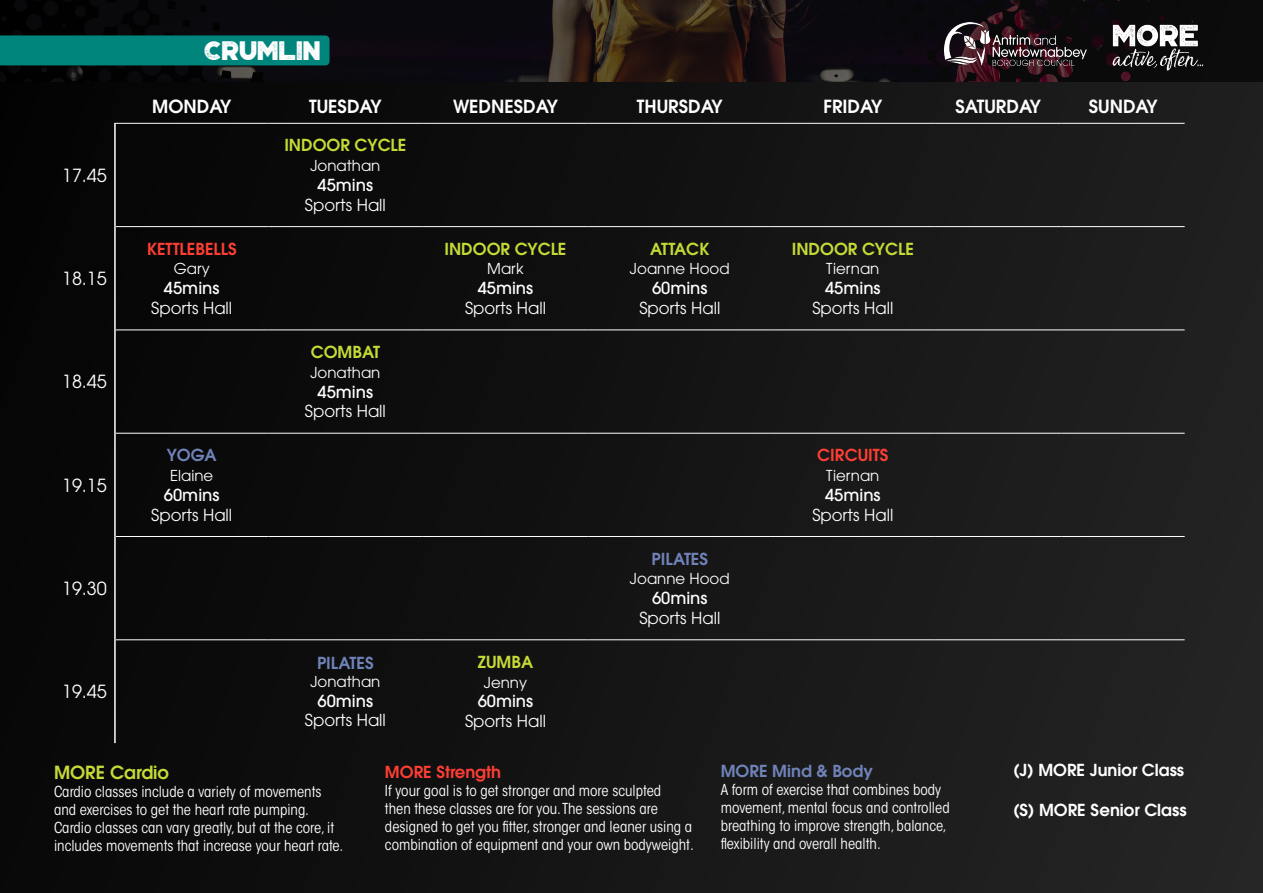
<style>
.page{position:relative;width:1263px;height:893px;background:#fff}
.page>*{position:absolute;margin:0;border:0;box-sizing:border-box;transform-origin:0 0}
.t1{font:27px "Portico Rough";color:#fff}
.t2{font:600 18px "ITC Avant Garde Std";color:#fff}
.t3{font:18px "ITC Avant Garde Std";color:#fff}
.t4{font:600 18px "ITC Avant Garde Std";color:#c6da36}
.t5{font:16.5px "ITC Avant Garde Std";color:#fff}
.t6{font:500 16.5px "ITC Avant Garde Std";color:#fff}
.t7{font:600 16.5px "ITC Avant Garde Std";color:#c6da36}
.t8{font:600 16.5px "ITC Avant Garde Std";color:#fff}
.t9{font:600 16.5px "ITC Avant Garde Std";color:#fd3e34}
.t10{font:600 16.5px "ITC Avant Garde Std";color:#7083b9}
.t11{font:condensed 15px/18px "ITC Avant Garde Std";color:#fff}
.t12{font:15px "ITC Avant Garde Std";color:#fff}
</style>
<div class="page">
<div style="left:0;top:0;width:1263px;height:893px;background:linear-gradient(to right,#050505,#232323)"></div>
<svg style="left:0;top:0;width:1263px;height:82px;background:#140f10"></svg>
<div style="left:0;top:35px;width:330px;height:30px;background:#00857c"></div>
<img style="left:1105px;top:14px;width:104px;height:60px">
<hr style="left:114px;top:123px;width:2px;height:104px;background:#fff">
<hr style="left:114px;top:227px;width:2px;height:103px;background:#fff">
<hr style="left:114px;top:330px;width:2px;height:103px;background:#fff">
<hr style="left:114px;top:433px;width:2px;height:103px;background:#fff">
<hr style="left:114px;top:536px;width:2px;height:104px;background:#fff">
<hr style="left:114px;top:640px;width:2px;height:103px;background:#fff">
<hr style="left:114px;top:123px;width:155px;height:1px;background:#fff">
<hr style="left:269px;top:123px;width:153px;height:1px;background:#fff">
<hr style="left:422px;top:123px;width:167px;height:1px;background:#fff">
<hr style="left:589px;top:123px;width:182px;height:1px;background:#fff">
<hr style="left:771px;top:123px;width:164px;height:1px;background:#fff">
<hr style="left:935px;top:123px;width:127px;height:1px;background:#fff">
<hr style="left:1062px;top:123px;width:123px;height:1px;background:#fff">
<hr style="left:116px;top:330px;width:153px;height:1px;background:#fff">
<hr style="left:269px;top:330px;width:153px;height:1px;background:#fff">
<hr style="left:422px;top:330px;width:167px;height:1px;background:#fff">
<hr style="left:589px;top:330px;width:182px;height:1px;background:#fff">
<hr style="left:771px;top:330px;width:164px;height:1px;background:#fff">
<hr style="left:935px;top:330px;width:127px;height:1px;background:#fff">
<hr style="left:1062px;top:330px;width:123px;height:1px;background:#fff">
<hr style="left:116px;top:639px;width:153px;height:1px;background:#fff">
<hr style="left:269px;top:639px;width:153px;height:1px;background:#fff">
<hr style="left:422px;top:639px;width:167px;height:1px;background:#fff">
<hr style="left:589px;top:639px;width:182px;height:1px;background:#fff">
<hr style="left:771px;top:639px;width:164px;height:1px;background:#fff">
<hr style="left:935px;top:639px;width:127px;height:1px;background:#fff">
<hr style="left:1062px;top:639px;width:123px;height:1px;background:#fff">
<hr style="left:116px;top:433px;width:153px;height:1px;background:#fff">
<hr style="left:269px;top:433px;width:153px;height:1px;background:#fff">
<hr style="left:422px;top:433px;width:167px;height:1px;background:#fff">
<hr style="left:589px;top:433px;width:182px;height:1px;background:#fff">
<hr style="left:771px;top:433px;width:164px;height:1px;background:#fff">
<hr style="left:935px;top:433px;width:127px;height:1px;background:#fff">
<hr style="left:1062px;top:433px;width:123px;height:1px;background:#fff">
<hr style="left:116px;top:536px;width:153px;height:1px;background:#fff">
<hr style="left:269px;top:536px;width:153px;height:1px;background:#fff">
<hr style="left:422px;top:536px;width:167px;height:1px;background:#fff">
<hr style="left:589px;top:536px;width:182px;height:1px;background:#fff">
<hr style="left:771px;top:536px;width:164px;height:1px;background:#fff">
<hr style="left:935px;top:536px;width:127px;height:1px;background:#fff">
<hr style="left:1062px;top:536px;width:123px;height:1px;background:#fff">
<hr style="left:116px;top:226px;width:153px;height:1px;background:#fff">
<hr style="left:269px;top:226px;width:153px;height:1px;background:#fff">
<hr style="left:422px;top:226px;width:167px;height:1px;background:#fff">
<hr style="left:589px;top:226px;width:182px;height:1px;background:#fff">
<hr style="left:771px;top:226px;width:164px;height:1px;background:#fff">
<hr style="left:935px;top:226px;width:127px;height:1px;background:#fff">
<hr style="left:1062px;top:226px;width:123px;height:1px;background:#fff">
<img style="left:944px;top:23px;width:142px;height:42px">
<p class="t3" style="left:62px;top:164px;width:46px">17.45</p>
<p class="t3" style="left:62px;top:267px;width:46px">18.15</p>
<p class="t3" style="left:62px;top:370px;width:46px">18.45</p>
<p class="t3" style="left:62px;top:474px;width:46px">19.15</p>
<p class="t3" style="left:62px;top:577px;width:46px">19.30</p>
<p class="t3" style="left:62px;top:680px;width:46px">19.45</p>
<p class="t1" style="left:204px;top:35px;width:118px">CRUMLIN</p>
<p class="t2" style="left:152px;top:95px;width:81px">MONDAY</p>
<p class="t2" style="left:309px;top:95px;width:74px">TUESDAY</p>
<p class="t2" style="left:453px;top:95px;width:106px">WEDNESDAY</p>
<p class="t2" style="left:637px;top:95px;width:87px">THURSDAY</p>
<p class="t2" style="left:823px;top:95px;width:60px">FRIDAY</p>
<p class="t2" style="left:955px;top:95px;width:87px">SATURDAY</p>
<p class="t2" style="left:1089px;top:95px;width:70px">SUNDAY</p>
<p class="t9" style="left:147px;top:238px;width:91px">KETTLEBELLS</p>
<p class="t12" style="left:174px;top:260px;width:37px">Gary</p>
<p class="t6" style="left:164px;top:278px;width:57px">45mins</p>
<p class="t5" style="left:151px;top:298px;width:82px">Sports Hall</p>
<p class="t10" style="left:167px;top:444px;width:52px">YOGA</p>
<p class="t12" style="left:170px;top:466px;width:45px">Elaine</p>
<p class="t6" style="left:164px;top:484px;width:57px">60mins</p>
<p class="t5" style="left:151px;top:504px;width:82px">Sports Hall</p>
<p class="t7" style="left:284px;top:135px;width:124px">INDOOR CYCLE</p>
<p class="t12" style="left:310px;top:156px;width:72px">Jonathan</p>
<p class="t6" style="left:318px;top:174px;width:57px">45mins</p>
<p class="t5" style="left:305px;top:194px;width:82px">Sports Hall</p>
<p class="t7" style="left:311px;top:341px;width:71px">COMBAT</p>
<p class="t12" style="left:310px;top:363px;width:72px">Jonathan</p>
<p class="t6" style="left:318px;top:381px;width:57px">45mins</p>
<p class="t5" style="left:305px;top:401px;width:82px">Sports Hall</p>
<p class="t7" style="left:444px;top:238px;width:124px">INDOOR CYCLE</p>
<p class="t12" style="left:487px;top:260px;width:38px">Mark</p>
<p class="t6" style="left:478px;top:278px;width:57px">45mins</p>
<p class="t5" style="left:465px;top:298px;width:82px">Sports Hall</p>
<p class="t10" style="left:317px;top:652px;width:58px">PILATES</p>
<p class="t12" style="left:310px;top:672px;width:72px">Jonathan</p>
<p class="t6" style="left:318px;top:690px;width:57px">60mins</p>
<p class="t5" style="left:305px;top:710px;width:82px">Sports Hall</p>
<p class="t7" style="left:478px;top:651px;width:57px">ZUMBA</p>
<p class="t12" style="left:484px;top:673px;width:45px">Jenny</p>
<p class="t6" style="left:478px;top:691px;width:57px">60mins</p>
<p class="t5" style="left:465px;top:711px;width:82px">Sports Hall</p>
<p class="t7" style="left:650px;top:238px;width:61px">ATTACK</p>
<p class="t12" style="left:630px;top:260px;width:101px">Joanne Hood</p>
<p class="t6" style="left:652px;top:278px;width:57px">60mins</p>
<p class="t5" style="left:639px;top:298px;width:82px">Sports Hall</p>
<p class="t10" style="left:651px;top:548px;width:58px">PILATES</p>
<p class="t12" style="left:630px;top:570px;width:101px">Joanne Hood</p>
<p class="t6" style="left:652px;top:588px;width:57px">60mins</p>
<p class="t5" style="left:639px;top:608px;width:82px">Sports Hall</p>
<p class="t7" style="left:792px;top:238px;width:124px">INDOOR CYCLE</p>
<p class="t12" style="left:826px;top:260px;width:55px">Tiernan</p>
<p class="t6" style="left:825px;top:278px;width:57px">45mins</p>
<p class="t5" style="left:812px;top:298px;width:82px">Sports Hall</p>
<p class="t9" style="left:817px;top:444px;width:73px">CIRCUITS</p>
<p class="t12" style="left:826px;top:466px;width:55px">Tiernan</p>
<p class="t6" style="left:825px;top:484px;width:57px">45mins</p>
<p class="t5" style="left:812px;top:504px;width:82px">Sports Hall</p>
<p class="t4" style="left:54px;top:761px;width:117px">MORE Cardio</p>
<p class="t11" style="left:54px;top:783px;width:291px">Cardio classes include a variety of movements and exercises to get the heart rate pumping.<br>Cardio classes can vary greatly, but at the core, it includes movements that increase your heart rate.</p>
<p class="t9" style="left:385px;top:761px;width:118px">MORE Strength</p>
<p class="t11" style="left:385px;top:782px;width:310px">If your goal is to get stronger and more sculpted<br>then these classes are for you. The sessions are designed to get you fitter, stronger and leaner using a combination of equipment and your own bodyweight.</p>
<p class="t10" style="left:721px;top:761px;width:154px">MORE Mind &amp; Body</p>
<p class="t11" style="left:721px;top:781px;width:230px">A form of exercise that combines body movement, mental focus and controlled breathing to improve strength, balance, flexibility and overall health.</p>
<p class="t8" style="left:1013px;top:759px;width:172px">(J) MORE Junior Class</p>
<p class="t8" style="left:1013px;top:799px;width:175px">(S) MORE Senior Class</p>
</div>
